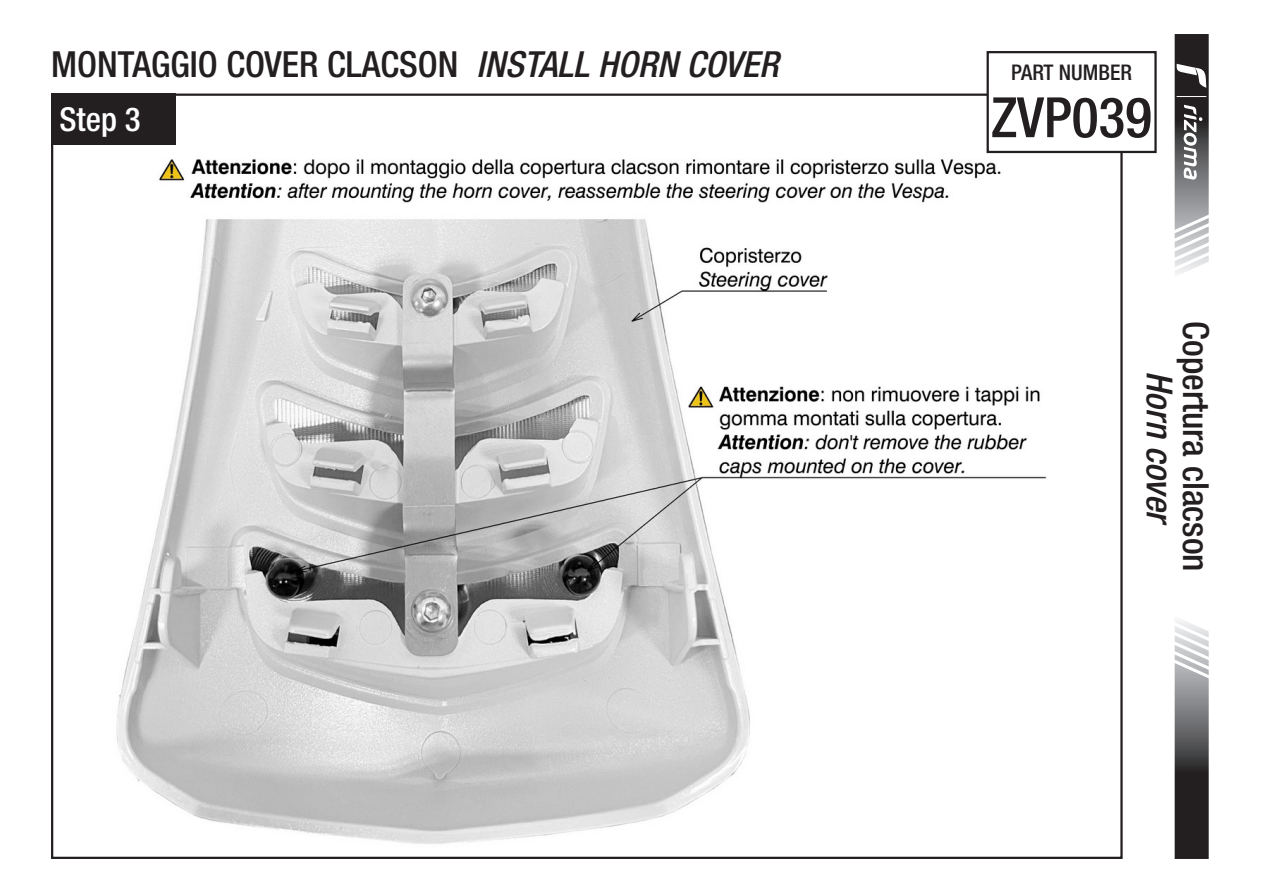
<style>
.page{position:relative;width:1263px;height:893px;background:#fff}
.page>*{position:absolute;margin:0;border:0;box-sizing:border-box;transform-origin:0 0}
.t1{font:500 condensed 55.8px "Helvetica Neue LT Std";color:#231f20}
.t2{font:500 condensed 36px "Helvetica Neue LT Std";color:#231f20}
.t3{font:italic 500 condensed 36px "Helvetica Neue LT Std";color:#231f20}
.t4{font:500 condensed 33px "Helvetica Neue LT Std";color:#fff}
.t5{font:500 condensed 21.6px "Helvetica Neue LT Std";color:#231f20}
.s1{font-style:italic}
</style>
<div class="page">
<img style="left:116px;top:103px;width:995px;height:741px">
<div style="left:51px;top:94px;width:124px;height:51px;background:#231f20"></div>
<svg style="left:1174px;top:620px;width:35px;height:239px;background:#706f70"></svg>
<svg style="left:1174px;top:34px;width:35px;height:240px"></svg>
<div style="left:988px;top:52px;width:167px;height:100px;background:#fff"></div>
<div style="left:986px;top:51px;width:171px;height:102px;border:2px solid #231f20"></div>
<p class="t2" style="left:51px;top:42px;width:729px">MONTAGGIO COVER CLACSON <span class="s1">INSTALL HORN COVER</span></p>
<p class="t4" style="left:60px;top:99px;width:83px">Step 3</p>
<h1 class="t1" style="left:991px;top:84px;width:162px">ZVP039</h1>
<p class="t5" style="left:1011px;top:59px;width:122px">PART NUMBER</p>
<p class="t2" style="left:1217px;top:321px;width:252px;rotate:90deg">Copertura clacson</p>
<p class="t3" style="left:1181px;top:371px;width:156px;rotate:90deg">Horn cover</p>
</div>
